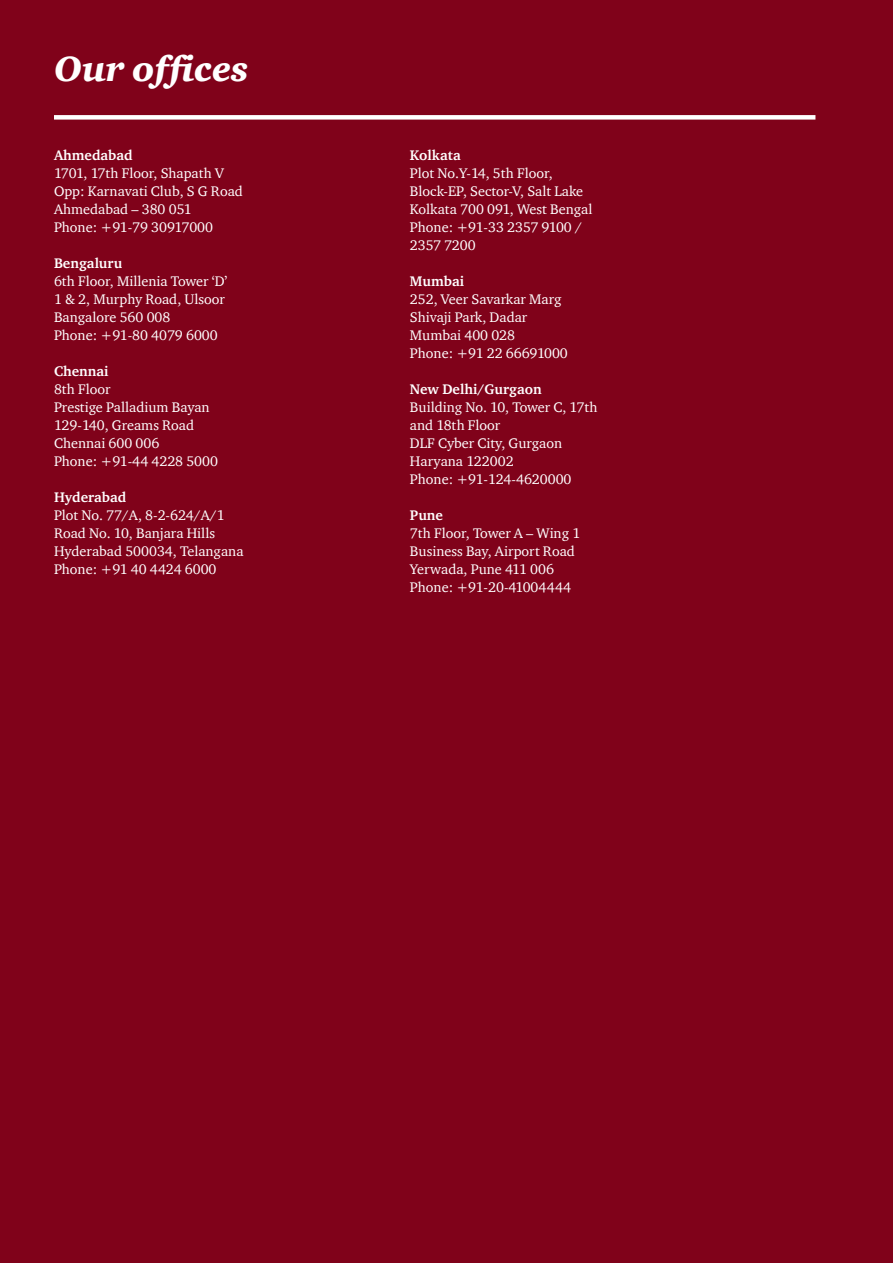
<style>
.page{position:relative;width:893px;height:1263px;background:#80021a}
.page>*{position:absolute;margin:0;border:0;box-sizing:border-box;transform-origin:0 0}
.t1{font:italic 900 36px "ITC Charter Com";color:#fff}
.t2{font:14.25px/18px "ITC Charter Com";color:#fff}
.t3{font:700 14.25px "ITC Charter Com";color:#fff}
</style>
<div class="page">
<div style="left:54px;top:115px;width:761px;height:5px;background:#fff"></div>
<h1 class="t1" style="left:54px;top:46px;width:196px">Our offices</h1>
<p class="t3" style="left:54px;top:146px;width:80px">Ahmedabad</p>
<p class="t2" style="left:54px;top:164px;width:190px">1701, 17th Floor, Shapath V<br>Opp: Karnavati Club, S G Road<br>Ahmedabad – 380 051<br>Phone: +91-79 30917000</p>
<p class="t3" style="left:54px;top:254px;width:70px">Bengaluru</p>
<p class="t2" style="left:54px;top:272px;width:175px">6th Floor, Millenia Tower ‘D’<br>1 &amp; 2, Murphy Road, Ulsoor<br>Bangalore 560 008<br>Phone: +91-80 4079 6000</p>
<p class="t3" style="left:54px;top:362px;width:56px">Chennai</p>
<p class="t2" style="left:54px;top:380px;width:166px">8th Floor<br>Prestige Palladium Bayan<br>129-140, Greams Road<br>Chennai 600 006<br>Phone: +91-44 4228 5000</p>
<p class="t3" style="left:54px;top:488px;width:74px">Hyderabad</p>
<p class="t2" style="left:54px;top:506px;width:191px">Plot No. 77/A, 8-2-624/A/1<br>Road No. 10, Banjara Hills<br>Hyderabad 500034, Telangana<br>Phone: +91 40 4424 6000</p>
<p class="t3" style="left:410px;top:146px;width:52px">Kolkata</p>
<p class="t2" style="left:410px;top:163px;width:184px">Plot No.Y-14, 5th Floor,<br>Block-EP, Sector-V, Salt Lake<br>Kolkata 700 091, West Bengal<br>Phone: +91-33 2357 9100 /<br>2357 7200</p>
<p class="t3" style="left:410px;top:272px;width:56px">Mumbai</p>
<p class="t2" style="left:410px;top:289px;width:159px">252, Veer Savarkar Marg<br>Shivaji Park, Dadar<br>Mumbai 400 028<br>Phone: +91 22 66691000</p>
<p class="t3" style="left:410px;top:380px;width:133px">New Delhi/Gurgaon</p>
<p class="t2" style="left:410px;top:397px;width:189px">Building No. 10, Tower C, 17th and 18th Floor<br>DLF Cyber City, Gurgaon<br>Haryana 122002<br>Phone: +91-124-4620000</p>
<p class="t3" style="left:410px;top:506px;width:34px">Pune</p>
<p class="t2" style="left:410px;top:523px;width:172px">7th Floor, Tower A – Wing 1<br>Business Bay, Airport Road<br>Yerwada, Pune 411 006<br>Phone: +91-20-41004444</p>
</div>
